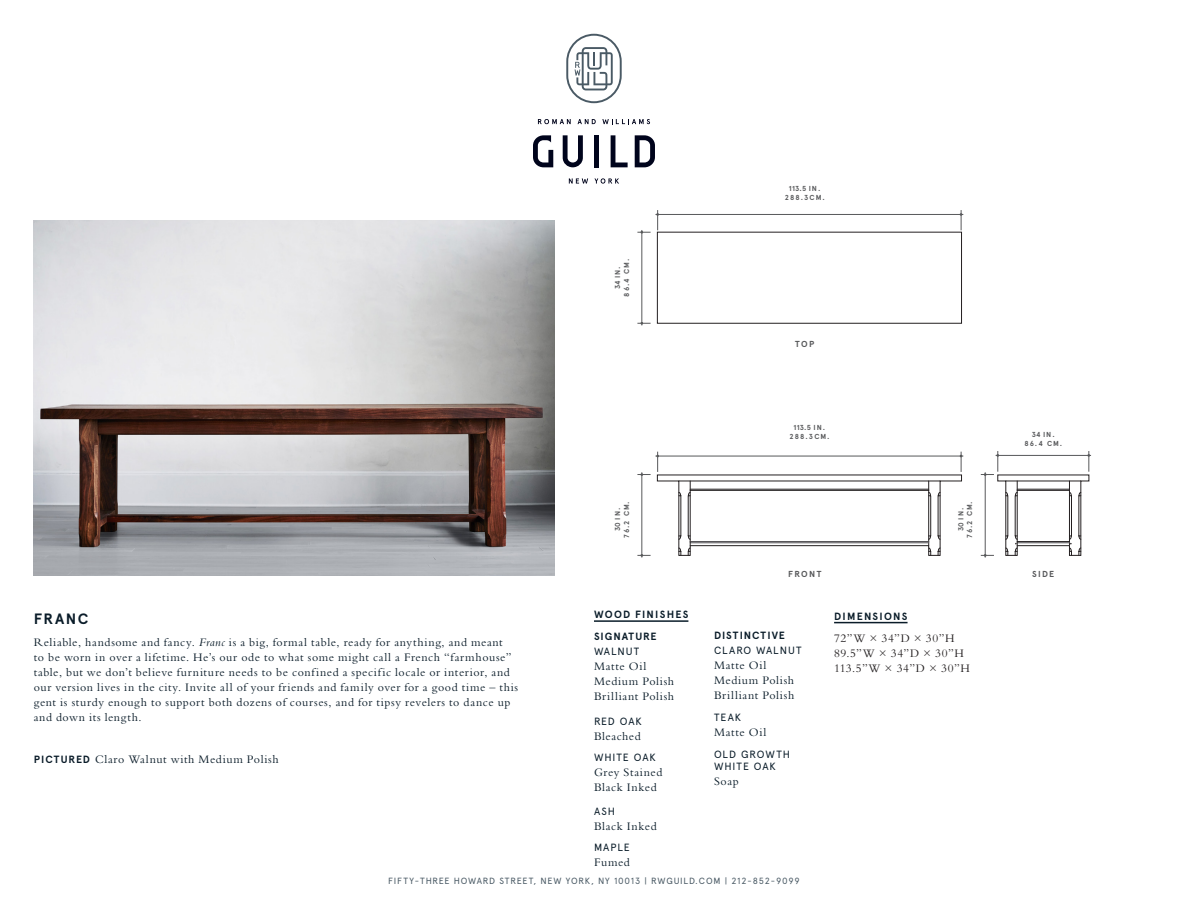
<style>
.page{position:relative;width:1188px;height:918px;background:#fff}
.page>*{position:absolute;margin:0;border:0;box-sizing:border-box;transform-origin:0 0}
.t1{font:700 15px "Apercu";letter-spacing:.095em;color:#0a1c29}
.Paragraph_Style_2{font:12px/15px "Bembo Std";letter-spacing:.05em;color:#0a1c29}
.t2{font:12px "Bembo Std";letter-spacing:.055em;color:#231f20}
.t3{font:10.5px/12px "Apercu";letter-spacing:.09em;color:#0a1c29}
.t4{font:700 10.5px "Apercu";letter-spacing:.115em;color:#0a1c29}
.t5{font:700 10.5px/15px "Apercu";letter-spacing:.095em;color:#0a1c29}
.t6{font:700 10.5px/15px "Apercu";letter-spacing:.085em;color:#0a1c29}
.t7{font:9px "Apercu";letter-spacing:.085em;color:#4a5a65}
.t8{font:700 8.7px "Apercu";letter-spacing:.14em;color:#57585a}
.t9{font:700 7.2px/8.7px "Apercu";letter-spacing:.125em;color:#57585a;text-align:center}
.t10{font:700 7.2px/8.7px "Apercu";letter-spacing:.15em;color:#57585a;text-align:center}
.s1{font-style:italic}
.s2{font-family:"Apercu";font-weight:700;font-size:10.5px}
.s3{font-weight:400}
</style>
<div class="page">
<svg style="left:566px;top:34px;width:56px;height:69px"></svg>
<svg style="left:563px;top:135px;width:20px;height:32px"></svg>
<svg style="left:533px;top:135px;width:20px;height:32px"></svg>
<svg style="left:611px;top:135px;width:17px;height:32px"></svg>
<svg style="left:635px;top:135px;width:20px;height:32px"></svg>
<div style="left:594px;top:135px;width:5px;height:32px;background:#00041c"></div>
<svg style="left:538px;top:119px;width:33px;height:5px"></svg>
<svg style="left:602px;top:119px;width:48px;height:5px"></svg>
<svg style="left:578px;top:119px;width:18px;height:5px"></svg>
<svg style="left:569px;top:178px;width:19px;height:6px"></svg>
<svg style="left:594px;top:178px;width:25px;height:6px"></svg>
<img style="left:34px;top:220px;width:520px;height:356px">
<hr style="left:834px;top:622px;width:74px;height:1px;background:#0a1c29">
<hr style="left:594px;top:620px;width:94px;height:2px;background:#0a1c29">
<hr style="left:655px;top:456px;width:308px;height:1px;background:#57585a">
<hr style="left:655px;top:214px;width:308px;height:1px;background:#57585a">
<svg style="left:960px;top:210px;width:2px;height:20px"></svg>
<hr style="left:642px;top:472px;width:1px;height:86px;background:#57585a">
<hr style="left:985px;top:472px;width:1px;height:86px;background:#57585a">
<div style="left:657px;top:232px;width:305px;height:92px;border:1px solid #231f20"></div>
<svg style="left:637px;top:452px;width:325px;height:105px"></svg>
<hr style="left:642px;top:230px;width:1px;height:95px;background:#57585a">
<svg style="left:637px;top:210px;width:22px;height:24px"></svg>
<svg style="left:637px;top:322px;width:14px;height:3px"></svg>
<hr style="left:996px;top:455px;width:95px;height:1px;background:#57585a">
<svg style="left:981px;top:451px;width:109px;height:106px"></svg>
<p class="t9" style="left:613px;top:297px;width:39px;rotate:-90deg">34 IN.<br>86.4 CM.</p>
<p class="t10" style="left:785px;top:184px;width:42px">113.5 IN.<br>288.3CM.</p>
<p class="t8" style="left:795px;top:339px;width:20px">TOP</p>
<p class="t10" style="left:789px;top:423px;width:42px">113.5 IN.<br>288.3CM.</p>
<p class="t9" style="left:613px;top:538px;width:38px;rotate:-90deg">30 IN.<br>76.2 CM.</p>
<p class="t9" style="left:957px;top:538px;width:38px;rotate:-90deg">30 IN.<br>76.2 CM.</p>
<p class="t9" style="left:1024px;top:430px;width:39px">34 IN.<br>86.4 CM.</p>
<p class="t1" style="left:34px;top:609px;width:56px">FRANC</p>
<p class="Paragraph_Style_2" style="left:34px;top:634px;width:486px">Reliable, handsome and fancy. <span class="s1">Franc</span> is a big, formal table, ready for anything, and meant<br>to be worn in over a lifetime. He’s our ode to what some might call a French “farmhouse” table, but we don’t believe furniture needs to be confined a specific locale or interior, and our version lives in the city. Invite all of your friends and family over for a good time – this gent is sturdy enough to support both dozens of courses, and for tipsy revelers to dance up and down its length.</p>
<p class="Paragraph_Style_2" style="left:34px;top:751px;width:246px"><span class="s2">PICTURED</span> Claro Walnut with Medium Polish</p>
<p class="t4" style="left:594px;top:608px;width:96px">WOOD FINISHES</p>
<p class="t6" style="left:594px;top:629px;width:64px">SIGNATURE<br><span class="s3">WALNUT</span></p>
<p class="Paragraph_Style_2" style="left:594px;top:658px;width:82px">Matte Oil<br>Medium Polish<br>Brilliant Polish</p>
<p class="t3" style="left:594px;top:715px;width:49px">RED OAK</p>
<p class="Paragraph_Style_2" style="left:594px;top:728px;width:48px">Bleached</p>
<p class="t3" style="left:594px;top:752px;width:63px">WHITE OAK</p>
<p class="Paragraph_Style_2" style="left:594px;top:765px;width:70px">Grey Stained<br>Black Inked</p>
<p class="t3" style="left:594px;top:805px;width:22px">ASH</p>
<p class="Paragraph_Style_2" style="left:594px;top:818px;width:64px">Black Inked</p>
<p class="t3" style="left:594px;top:842px;width:37px">MAPLE</p>
<p class="Paragraph_Style_2" style="left:594px;top:855px;width:37px">Fumed</p>
<p class="t8" style="left:788px;top:568px;width:35px">FRONT</p>
<p class="t8" style="left:1032px;top:568px;width:23px">SIDE</p>
<p class="t5" style="left:714px;top:628px;width:89px">DISTINCTIVE<br><span class="s3">CLARO WALNUT</span></p>
<p class="Paragraph_Style_2" style="left:714px;top:658px;width:82px">Matte Oil<br>Medium Polish<br>Brilliant Polish</p>
<p class="t3" style="left:714px;top:711px;width:29px">TEAK</p>
<p class="Paragraph_Style_2" style="left:714px;top:724px;width:54px">Matte Oil</p>
<p class="t3" style="left:714px;top:748px;width:78px">OLD GROWTH<br>WHITE OAK</p>
<p class="Paragraph_Style_2" style="left:714px;top:773px;width:26px">Soap</p>
<p class="t4" style="left:834px;top:610px;width:75px">DIMENSIONS</p>
<p class="t2" style="left:834px;top:631px;width:122px">72”W × 34”D × 30”H</p>
<p class="t2" style="left:834px;top:646px;width:131px">89.5”W × 34”D × 30”H</p>
<p class="t2" style="left:834px;top:661px;width:137px">113.5”W × 34”D × 30”H</p>
<p class="t7" style="left:388px;top:876px;width:413px">FIFTY-THREE HOWARD STREET, NEW YORK, NY 10013 | RWGUILD.COM | 212-852-9099</p>
</div>
